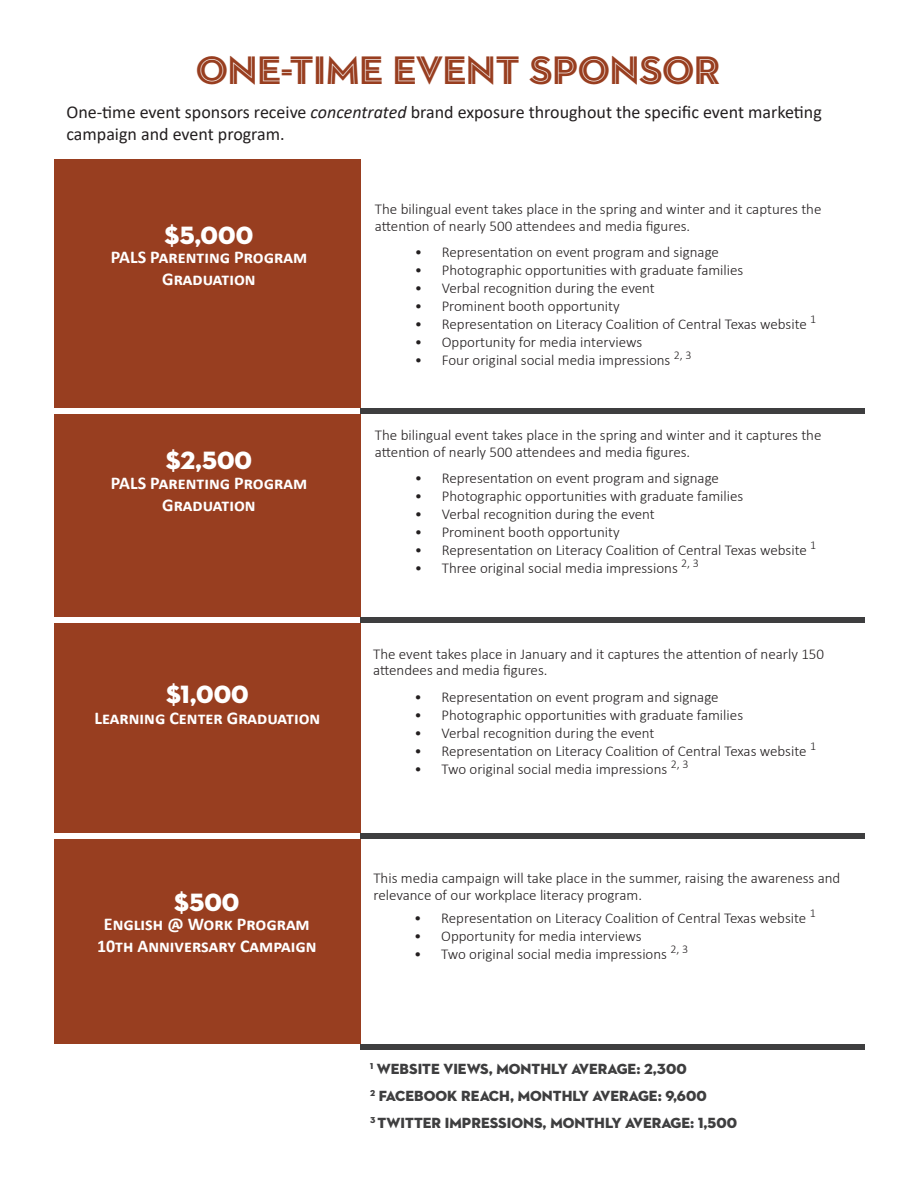
<style>
.page{position:relative;width:919px;height:1189px;background:#fff}
.page>*{position:absolute;margin:0;border:0;box-sizing:border-box;transform-origin:0 0}
.t1{font:40.5px "Neutraface 2 Display Inline";color:#983e20}
.t2{font:25.5px "Neutraface 2 Display Titling";color:#fff}
.t3{font:700 18px "Calibri";color:#fff}
.t4{font:18px/21.6px "Calibri";color:#231f20}
.t5{font:300 15px/16.5px "Calibri";color:#231f20}
.t6{font:15px "Neutraface 2 Display Titling";color:#3e3e3f}
.s1{font-style:italic}
</style>
<div class="page">
<div style="left:54px;top:160px;width:306px;height:889px;background:#983e20"></div>
<div style="left:54px;top:408px;width:810px;height:6px;background:#fff"></div>
<div style="left:360px;top:408px;width:505px;height:6px;background:#3e3e3f"></div>
<div style="left:54px;top:617px;width:810px;height:5px;background:#fff"></div>
<div style="left:360px;top:617px;width:505px;height:5px;background:#3e3e3f"></div>
<div style="left:54px;top:833px;width:810px;height:5px;background:#fff"></div>
<div style="left:360px;top:833px;width:505px;height:5px;background:#3e3e3f"></div>
<div style="left:54px;top:1044px;width:810px;height:6px;background:#fff"></div>
<div style="left:360px;top:1044px;width:505px;height:6px;background:#3e3e3f"></div>
<p class="t1" style="left:196px;top:46px;width:526px">ONE-TIME EVENT SPONSOR</p>
<p class="t4" style="left:66px;top:101px;width:757px">One-time event sponsors receive <span class="s1">concentrated</span> brand exposure throughout the specific event marketing campaign and event program.</p>
<p class="t2" style="left:165px;top:219px;width:90px">$5,000</p>
<p class="t3" style="left:111px;top:244px;width:198px">PALS Parenting Program</p>
<p class="t3" style="left:162px;top:266px;width:95px">Graduation</p>
<p class="t2" style="left:166px;top:445px;width:88px">$2,500</p>
<p class="t3" style="left:111px;top:470px;width:198px">PALS Parenting Program</p>
<p class="t3" style="left:162px;top:492px;width:95px">Graduation</p>
<p class="t2" style="left:166px;top:678px;width:84px">$1,000</p>
<p class="t3" style="left:95px;top:705px;width:227px">Learning Center Graduation</p>
<p class="t2" style="left:174px;top:886px;width:67px">$500</p>
<p class="t3" style="left:104px;top:912px;width:207px">English @ Work Program</p>
<p class="t3" style="left:97px;top:933px;width:221px">10th Anniversary Campaign</p>
<p class="t5" style="left:375px;top:201px;width:448px">The bilingual event takes place in the spring and winter and it captures the attention of nearly 500 attendees and media figures.</p>
<p class="t5" style="left:415px;top:244px;width:306px">• Representation on event program and signage</p>
<p class="t5" style="left:415px;top:262px;width:330px">• Photographic opportunities with graduate families</p>
<p class="t5" style="left:415px;top:280px;width:241px">• Verbal recognition during the event</p>
<p class="t5" style="left:415px;top:298px;width:206px">• Prominent booth opportunity</p>
<p class="t5" style="left:415px;top:316px;width:403px">• Representation on Literacy Coalition of Central Texas website <sup>1</sup></p>
<p class="t5" style="left:415px;top:334px;width:229px">• Opportunity for media interviews</p>
<p class="t5" style="left:415px;top:352px;width:278px">• Four original social media impressions <sup>2,</sup> <sup>3</sup></p>
<p class="t5" style="left:375px;top:427px;width:448px">The bilingual event takes place in the spring and winter and it captures the attention of nearly 500 attendees and media figures.</p>
<p class="t5" style="left:415px;top:470px;width:306px">• Representation on event program and signage</p>
<p class="t5" style="left:415px;top:488px;width:330px">• Photographic opportunities with graduate families</p>
<p class="t5" style="left:415px;top:506px;width:241px">• Verbal recognition during the event</p>
<p class="t5" style="left:415px;top:524px;width:206px">• Prominent booth opportunity</p>
<p class="t5" style="left:415px;top:542px;width:403px">• Representation on Literacy Coalition of Central Texas website <sup>1</sup></p>
<p class="t5" style="left:415px;top:560px;width:286px">• Three original social media impressions <sup>2,</sup> <sup>3</sup></p>
<p class="t5" style="left:373px;top:645px;width:453px">The event takes place in January and it captures the attention of nearly 150 attendees and media figures.</p>
<p class="t5" style="left:414px;top:689px;width:306px">• Representation on event program and signage</p>
<p class="t5" style="left:414px;top:707px;width:330px">• Photographic opportunities with graduate families</p>
<p class="t5" style="left:414px;top:725px;width:241px">• Verbal recognition during the event</p>
<p class="t5" style="left:414px;top:743px;width:403px">• Representation on Literacy Coalition of Central Texas website <sup>1</sup></p>
<p class="t5" style="left:414px;top:761px;width:276px">• Two original social media impressions <sup>2,</sup> <sup>3</sup></p>
<p class="t5" style="left:373px;top:870px;width:469px">This media campaign will take place in the summer, raising the awareness and relevance of our workplace literacy program.</p>
<p class="t5" style="left:414px;top:909px;width:403px">• Representation on Literacy Coalition of Central Texas website <sup>1</sup></p>
<p class="t5" style="left:414px;top:927px;width:229px">• Opportunity for media interviews</p>
<p class="t5" style="left:414px;top:945px;width:276px">• Two original social media impressions <sup>2,</sup> <sup>3</sup></p>
<p class="t6" style="left:370px;top:1060px;width:318px"><sup>1</sup> WEBSITE VIEWS, MONTHLY AVERAGE: 2,300</p>
<p class="t6" style="left:370px;top:1087px;width:338px"><sup>2</sup> FACEBOOK REACH, MONTHLY AVERAGE: 9,600</p>
<p class="t6" style="left:370px;top:1114px;width:369px"><sup>3</sup> TWITTER IMPRESSIONS, MONTHLY AVERAGE: 1,500</p>
</div>
